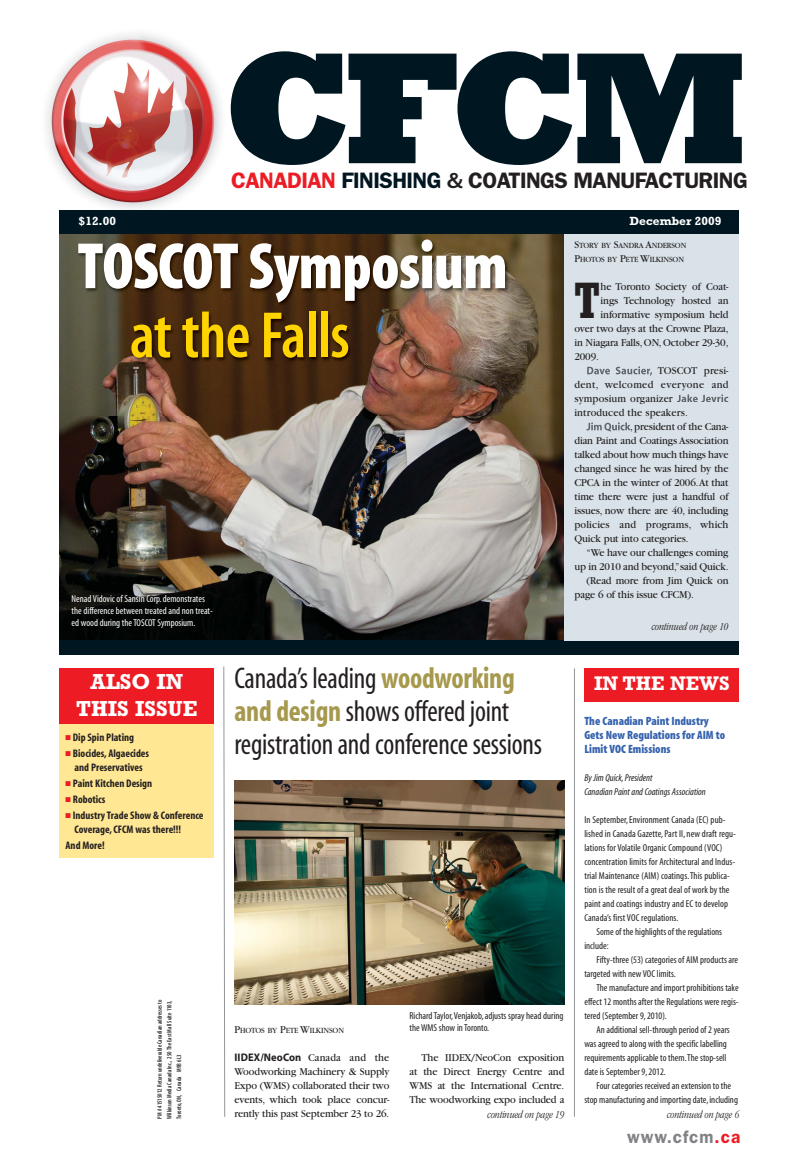
<style>
.page{position:relative;width:793px;height:1172px;background:#fff}
.page>*{position:absolute;margin:0;border:0;box-sizing:border-box;transform-origin:0 0}
.t1{font:900 66px "Myriad Condensed";letter-spacing:-.01em;color:#fff;scale:.95 1}
.t2{font:600 66px "Myriad Condensed";letter-spacing:-.01em;color:#ffd400;scale:.95 1}
.t3{font:700 condensed 50.3px "Rockwell";color:#231f20;scale:.95 1}
.t4{font:30px/33px "Myriad Condensed";letter-spacing:-.01em;color:#231f20;scale:.95 1}
.t5{font:600 22.4px "Franklin Gothic";letter-spacing:-.025em;color:#231f20}
.t6{font:700 22px/26.4px "Rockwell";color:#fff;text-align:center}
.t7{font:700 20px "Rockwell";color:#fff}
.t8{font:600 18px "Franklin Gothic";letter-spacing:.06em;color:#808285;scale:.95 1}
.t9{font:900 12px/14px "Myriad Condensed";color:#3663ae}
.t10{font:700 12px "Rockwell";color:#fff}
.t11{font:11px/14px "Garamond";letter-spacing:-.01em;color:#231f20;text-align:justify;scale:.95 1}
.t12{font:700 11px/14px "Myriad Condensed";color:#231f20;text-align:center}
.t13{font:11px "Garamond";letter-spacing:.01em;color:#231f20;scale:.95 1}
.t14{font:italic 300 condensed 11px "Garamond";letter-spacing:-.01em;color:#231f20;scale:.95 1}
.t15{font:11px "Garamond";letter-spacing:.03em;color:#231f20;scale:.95 1}
.t16{font:700 11px "Myriad";letter-spacing:.01em;color:#231f20;scale:.95 1}
.t17{font:10px/14px "Myriad Condensed";color:#231f20}
.t18{font:10px/12px "Myriad Condensed";color:#fff}
.t19{font:italic 10px/14px "Myriad Condensed";color:#231f20}
.t20{font:8.2px/14px "Garamond";letter-spacing:-.015em;color:#231f20;scale:.95 1}
.t21{font:600 6.5px/9.8px "Myriad Condensed";letter-spacing:.01em;color:#231f20;scale:.9 1}
.s1{color:#ed1c24}
.s2{color:#001722}
.s3{font-weight:500}
.s4{font-size:11px}
.s5{font-weight:700;color:#a6994e}
.s6{font-family:"Garamond";font-weight:400}
</style>
<div class="page">
<img style="left:46px;top:33px;width:185px;height:185px">
<svg style="left:231px;top:51px;width:510px;height:114px"></svg>
<div style="left:60px;top:210px;width:679px;height:24px;background:#001722"></div>
<img style="left:60px;top:234px;width:504px;height:406px">
<svg style="left:223px;top:666px;width:2px;height:450px"></svg>
<div style="left:60px;top:640px;width:679px;height:14px;background:#001722"></div>
<div style="left:60px;top:668px;width:154px;height:56px;background:#ed1c24"></div>
<div style="left:60px;top:724px;width:154px;height:133px;background:#ffe794"></div>
<div style="left:564px;top:234px;width:175px;height:406px;background:#d8e2e8"></div>
<svg style="left:587px;top:366px;width:65px;height:9px"></svg>
<svg style="left:677px;top:394px;width:51px;height:8px"></svg>
<svg style="left:586px;top:422px;width:44px;height:9px"></svg>
<div style="left:584px;top:668px;width:155px;height:33px;background:#ed1c24"></div>
<hr style="left:574px;top:668px;width:1px;height:448px;background:#939598">
<img style="left:60px;top:235px;width:504px;height:180px">
<img style="left:234px;top:780px;width:330px;height:224px">
<h3 class="t5" style="left:231px;top:172px;width:518px"><span class="s1">CANADIAN</span> <span class="s2">FINISHING</span> <span class="s3">&amp;</span> COATINGS MANUFACTURING</h3>
<p class="t10" style="left:79px;top:217px;width:39px">$12.00</p>
<p class="t10" style="left:629px;top:217px;width:93px">December 2009</p>
<h1 class="t1" style="left:78px;top:242px;width:454px">TOSCOT Symposium</h1>
<h1 class="t2" style="left:130px;top:311px;width:232px">at the Falls</h1>
<p class="t18" style="left:72px;top:593px;width:143px">Nenad Vidovic of Sansin Corp.demonstrates the difference between treated and non treat&shy;ed wood during the TOSCOT Symposium.</p>
<p class="t20" style="left:574px;top:239px;width:119px"><span class="s4">S</span>TORY BY <span class="s4">S</span>ANDRA <span class="s4">A</span>NDERSON<br><span class="s4">P</span>HOTOS BY <span class="s4">P</span>ETE <span class="s4">W</span>ILKINSON</p>
<h2 class="t3" style="left:574px;top:283px;width:28px">T</h2>
<p class="t11" style="left:600px;top:280px;width:136px">he Toronto Society of Coat-</p>
<p class="t11" style="left:600px;top:294px;width:136px">ings Technology hosted an</p>
<p class="t11" style="left:600px;top:308px;width:136px">informative symposium held</p>
<p class="t11" style="left:574px;top:322px;width:164px">over two days at the Crowne Plaza,</p>
<p class="t11" style="left:574px;top:336px;width:163px">in Niagara Falls, ON, October 29-30,</p>
<p class="t11" style="left:574px;top:350px;width:27px">2009.</p>
<p class="t13" style="left:657px;top:367px;width:76px">TOSCOT presi-</p>
<p class="t15" style="left:574px;top:381px;width:164px">dent, welcomed everyone and</p>
<p class="t13" style="left:574px;top:395px;width:105px">symposium organizer</p>
<p class="t13" style="left:574px;top:409px;width:121px">introduced the speakers.</p>
<p class="t11" style="left:630px;top:420px;width:105px">,president of the Cana-</p>
<p class="t11" style="left:574px;top:434px;width:164px">dian Paint and Coatings Association</p>
<p class="t11" style="left:574px;top:448px;width:164px">talked about how much things have</p>
<p class="t11" style="left:574px;top:462px;width:164px">changed since he was hired by the</p>
<p class="t11" style="left:574px;top:476px;width:164px">CPCA in the winter of 2006.At that</p>
<p class="t11" style="left:574px;top:490px;width:164px">time there were just a handful of</p>
<p class="t11" style="left:574px;top:504px;width:164px">issues, now there are 40, including</p>
<p class="t13" style="left:574px;top:521px;width:164px">policies and programs, which</p>
<p class="t11" style="left:574px;top:532px;width:121px">Quick put into categories.</p>
<p class="t11" style="left:586px;top:546px;width:151px">“We have our challenges coming</p>
<p class="t11" style="left:574px;top:560px;width:164px">up in 2010 and beyond,”said Quick.</p>
<p class="t11" style="left:586px;top:574px;width:151px">(Read more from Jim Quick on</p>
<p class="t11" style="left:574px;top:588px;width:127px">page 6 of this issue CFCM).</p>
<p class="t14" style="left:651px;top:621px;width:82px">continued on page 10</p>
<h3 class="t6" style="left:76px;top:671px;width:123px">ALSO IN<br>THIS ISSUE</h3>
<p class="t12" style="left:66px;top:730px;width:70px"><span class="s1">■</span> Dip Spin Plating</p>
<p class="t12" style="left:66px;top:746px;width:85px"><span class="s1">■</span> Biocides, Algaecides and Preservatives</p>
<p class="t12" style="left:66px;top:776px;width:88px"><span class="s1">■</span> Paint Kitchen Design</p>
<p class="t12" style="left:66px;top:792px;width:41px"><span class="s1">■</span> Robotics</p>
<p class="t12" style="left:75px;top:808px;width:130px;text-align:left;text-indent:-9px"><span class="s1">■</span> Industry Trade Show &amp; Conference<br>Coverage, CFCM was there!!!</p>
<p class="t12" style="left:66px;top:838px;width:41px">And More!</p>
<p class="t21" style="left:155px;top:1118px;width:134px;rotate:-90deg">PM # 41515012 Return undeliverable Canadian addresses to<br>Wilkinson Media Canada Inc., 250 The East Mall Suite 1103,<br>Toronto, ON, Canada M9B 6L3</p>
<h3 class="t4" style="left:234px;top:663px;width:325px">Canada’s leading <span class="s5">woodworking and design</span> shows offered joint registration and conference sessions</h3>
<p class="t20" style="left:234px;top:1023px;width:117px"><span class="s4">P</span>HOTOS BY <span class="s4">P</span>ETE <span class="s4">W</span>ILKINSON</p>
<p class="t16" style="left:234px;top:1050px;width:164px">IIDEX/NeoCon <span class="s6">Canada and the</span></p>
<p class="t11" style="left:234px;top:1064px;width:164px">Woodworking Machinery &amp; Supply Expo (WMS) collaborated their two events, which took place concur&shy;rently this past September 23 to 26.</p>
<p class="t17" style="left:409px;top:1009px;width:155px;line-height:12px">Richard Taylor,Venjakob, adjusts spray head during the WMS show in Toronto.</p>
<p class="t11" style="left:409px;top:1050px;width:164px;text-indent:12px">The IIDEX/NeoCon exposition at the Direct Energy Centre and WMS at the International Centre.<br>The woodworking expo included a</p>
<p class="t14" style="left:487px;top:1109px;width:82px">continued on page 19</p>
<h3 class="t7" style="left:593px;top:676px;width:137px">IN THE NEWS</h3>
<p class="t9" style="left:584px;top:714px;width:142px">The Canadian Paint Industry<br>Gets New Regulations for AIM to<br>Limit VOC Emissions</p>
<p class="t19" style="left:584px;top:770px;width:123px">By Jim Quick, President<br>Canadian Paint and Coatings Association</p>
<p class="t17" style="left:584px;top:812px;width:153px">In September, Environment Canada (EC) pub&shy;lished in Canada Gazette, Part II, new draft regu&shy;lations for Volatile Organic Compound (VOC) concentration limits for Architectural and Indus&shy;trial Maintenance (AIM) coatings.This publica&shy;tion is the result of a great deal of work by the paint and coatings industry and EC to develop Canada’s first VOC regulations.</p>
<p class="t17" style="left:584px;top:924px;width:139px;text-indent:12px">Some of the highlights of the regulations include:</p>
<p class="t17" style="left:584px;top:952px;width:155px;text-indent:12px">Fifty-three (53) categories of AIM products are targeted with new VOC limits.</p>
<p class="t17" style="left:584px;top:980px;width:156px;text-align:justify;text-indent:12px">The manufacture and import prohibitions take effect 12 months after the Regulations were regis&shy;tered (September 9, 2010).</p>
<p class="t17" style="left:584px;top:1022px;width:147px;text-indent:12px">An additional sell-through period of 2 years was agreed to along with the specific labelling requirements applicable to them.The stop-sell date is September 9, 2012.</p>
<p class="t17" style="left:584px;top:1078px;width:155px;text-align:center">Four categories received an extension to the<br>stop manufacturing and importing date, including</p>
<p class="t14" style="left:666px;top:1110px;width:77px">continued on page 6</p>
<h3 class="t8" style="left:626px;top:1130px;width:121px">www.cfcm<span class="s1">.ca</span></h3>
</div>
